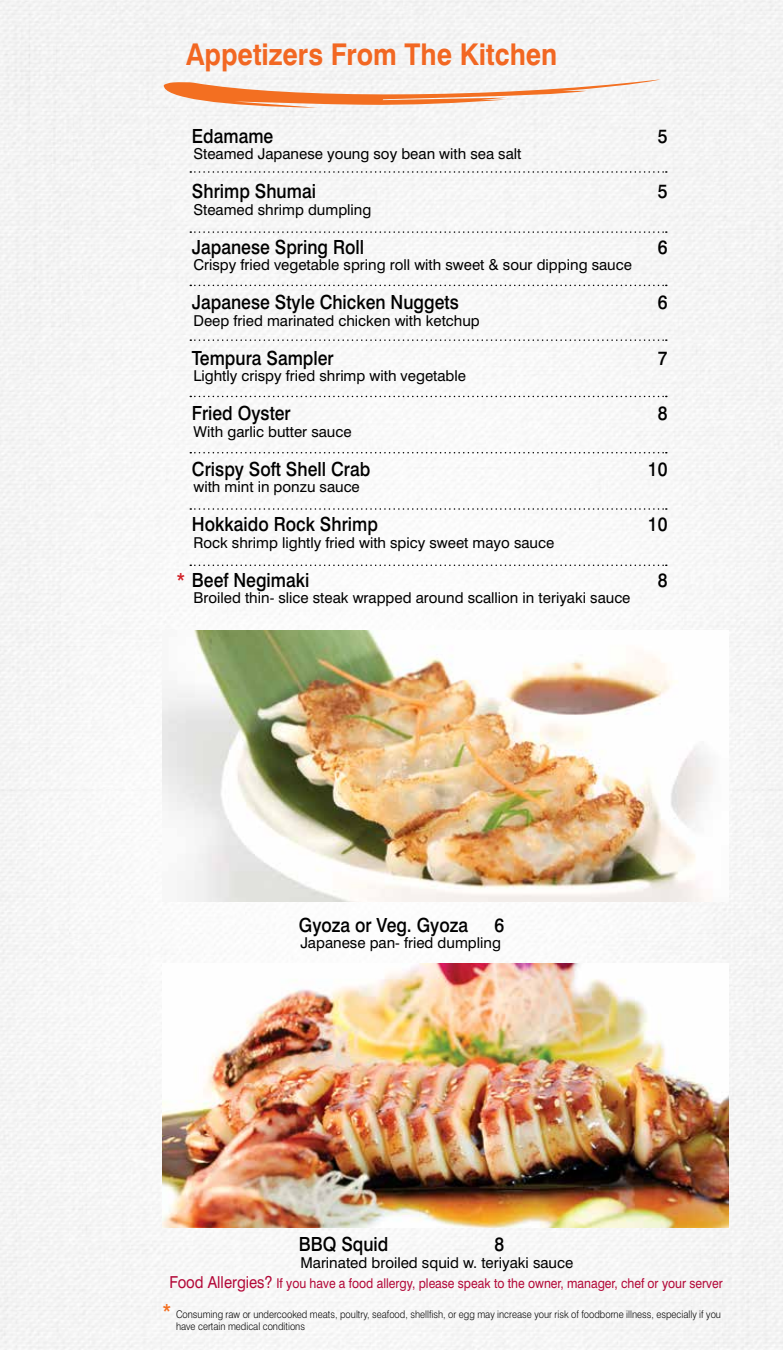
<style>
.page{position:relative;width:783px;height:1350px;background:#f6f6f6}
.page>*{position:absolute;margin:0;border:0;box-sizing:border-box;transform-origin:0 0}
.t1{font:700 30px "Swiss 721 BT";color:#f26722;scale:.9 1}
.t2{font:500 19.5px "Swiss 721 BT";color:#000;scale:.9 1}
.t3{font:15px "Swiss 721 BT";color:#000}
.t4{font:13.5px "Swiss 721 BT";color:#b30838;scale:.9 1}
.t5{font:300 10.5px/12px "Swiss 721 BT";color:#000;scale:.9 1}
.s1{color:#d2232a}
.s2{font-weight:500;font-size:19.5px;color:#f36f21}
.s3{font-size:16.5px}
</style>
<div class="page">
<img style="left:162px;top:631px;width:567px;height:271px">
<img style="left:162px;top:964px;width:567px;height:263px">
<svg style="left:190px;top:171px;width:477px;height:2px"></svg>
<svg style="left:190px;top:231px;width:477px;height:2px"></svg>
<svg style="left:190px;top:285px;width:477px;height:1px"></svg>
<svg style="left:190px;top:339px;width:477px;height:2px"></svg>
<svg style="left:190px;top:396px;width:477px;height:1px"></svg>
<svg style="left:190px;top:452px;width:477px;height:1px"></svg>
<svg style="left:190px;top:508px;width:477px;height:2px"></svg>
<svg style="left:190px;top:565px;width:477px;height:1px"></svg>
<svg style="left:163px;top:80px;width:498px;height:28px"></svg>
<h1 class="t1" style="left:186px;top:36px;width:414px">Appetizers From The Kitchen</h1>
<h2 class="t2" style="left:192px;top:124px;width:92px">Edamame</h2>
<h2 class="t2" style="left:658px;top:124px;width:12px">5</h2>
<p class="t3" style="left:194px;top:145px;width:330px">Steamed Japanese young soy bean with sea salt</p>
<h2 class="t2" style="left:192px;top:179px;width:139px">Shrimp Shumai</h2>
<h2 class="t2" style="left:658px;top:179px;width:12px">5</h2>
<p class="t3" style="left:194px;top:200px;width:179px">Steamed shrimp dumpling</p>
<h2 class="t2" style="left:192px;top:235px;width:193px">Japanese Spring Roll</h2>
<h2 class="t2" style="left:658px;top:235px;width:12px">6</h2>
<p class="t3" style="left:194px;top:256px;width:440px">Crispy fried vegetable spring roll with sweet &amp; sour dipping sauce</p>
<h2 class="t2" style="left:192px;top:290px;width:298px">Japanese Style Chicken Nuggets</h2>
<h2 class="t2" style="left:658px;top:290px;width:12px">6</h2>
<p class="t3" style="left:194px;top:311px;width:288px">Deep fried marinated chicken with ketchup</p>
<h2 class="t2" style="left:192px;top:346px;width:159px">Tempura Sampler</h2>
<h2 class="t2" style="left:658px;top:346px;width:12px">7</h2>
<p class="t3" style="left:194px;top:367px;width:274px">Lightly crispy fried shrimp with vegetable</p>
<h2 class="t2" style="left:192px;top:401px;width:111px">Fried Oyster</h2>
<h2 class="t2" style="left:658px;top:401px;width:12px">8</h2>
<p class="t3" style="left:194px;top:422px;width:160px">With garlic butter sauce</p>
<h2 class="t2" style="left:192px;top:457px;width:200px">Crispy Soft Shell Crab</h2>
<h2 class="t2" style="left:648px;top:457px;width:23px">10</h2>
<p class="t3" style="left:194px;top:478px;width:168px">with mint in ponzu sauce</p>
<h2 class="t2" style="left:192px;top:512px;width:208px">Hokkaido Rock Shrimp</h2>
<h2 class="t2" style="left:648px;top:512px;width:23px">10</h2>
<p class="t3" style="left:194px;top:533px;width:362px">Rock shrimp lightly fried with spicy sweet mayo sauce</p>
<h2 class="t2" style="left:177px;top:568px;width:149px"><span class="s1">*</span> Beef Negimaki</h2>
<h2 class="t2" style="left:658px;top:568px;width:12px">8</h2>
<p class="t3" style="left:194px;top:589px;width:438px">Broiled thin- slice steak wrapped around scallion in teriyaki sauce</p>
<h2 class="t2" style="left:299px;top:913px;width:189px">Gyoza or Veg. Gyoza</h2>
<h2 class="t2" style="left:495px;top:913px;width:12px">6</h2>
<p class="t3" style="left:300px;top:934px;width:202px">Japanese pan- fried dumpling</p>
<h2 class="t2" style="left:299px;top:1232px;width:101px">BBQ Squid</h2>
<h2 class="t2" style="left:495px;top:1232px;width:12px">8</h2>
<p class="t3" style="left:300px;top:1253px;width:274px">Marinated broiled squid w. teriyaki sauce</p>
<p class="t5" style="left:176px;top:1309px;width:607px;text-indent:-14px"><span class="s2">*</span> Consuming raw or undercooked meats, poultry, seafood, shellfish, or egg may increase your risk of foodborne illness, especially if you have certain medical conditions</p>
<p class="t4" style="left:169px;top:1275px;width:616px"><span class="s3">Food Allergies?</span> If you have a food allergy, please speak to the owner, manager, chef or your server</p>
</div>
